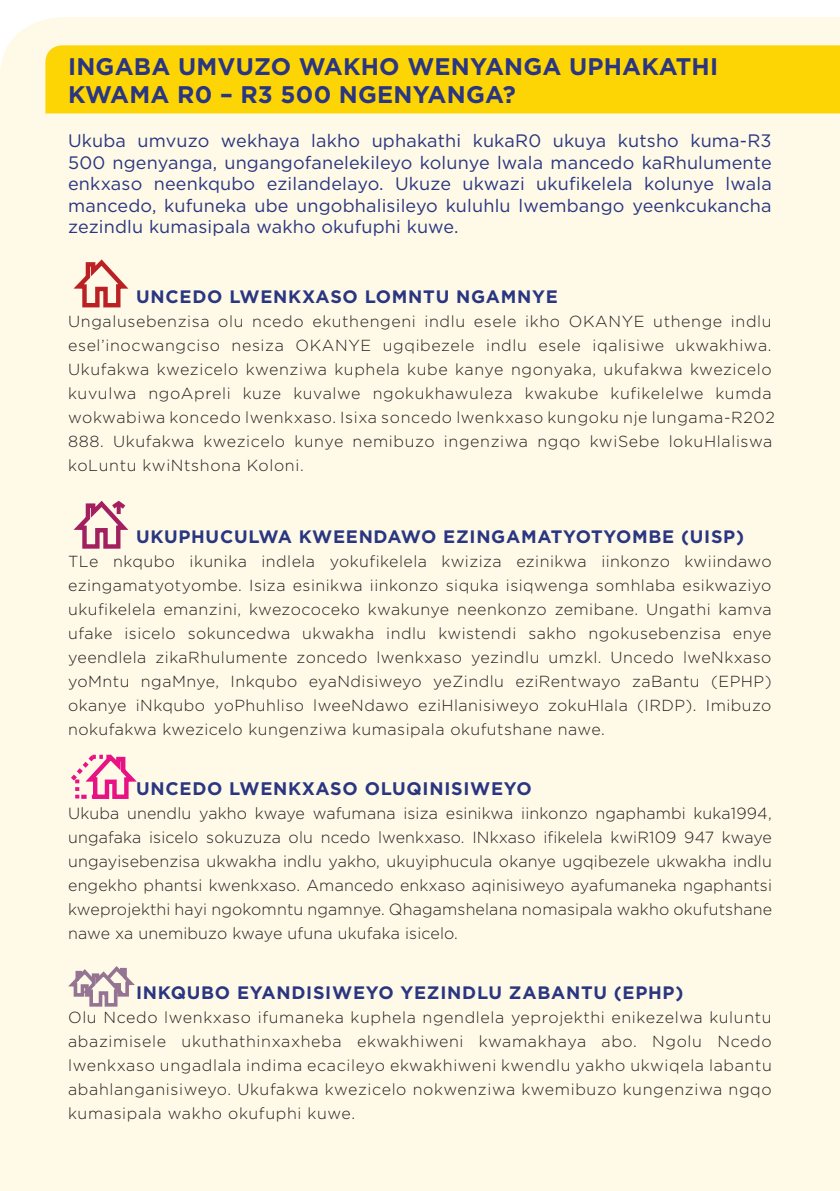
<style>
.page{position:relative;width:840px;height:1191px;background:#fff}
.page>*{position:absolute;margin:0;border:0;box-sizing:border-box;transform-origin:0 0}
.t1{font:700 24px/28.8px "Gotham";letter-spacing:.01em;color:#2a3681}
.t2{font:700 18.2px "Gotham";letter-spacing:.04em;color:#2a3681}
.t3{font:18px/21.6px "Gotham HTF";letter-spacing:.01em;color:#2a3681;text-align:justify}
.t4{font:700 18px "Gotham";letter-spacing:.04em;color:#2a3681}
.t5{font:300 16.2px/24px "Gotham HTF";letter-spacing:.01em;color:#231f20;text-align:justify}
.t6{font:300 16px/24px "Gotham HTF";letter-spacing:.04em;color:#231f20;text-align:justify}
</style>
<div class="page">
<div style="left:0;top:17px;width:839px;height:1174px;background:#fefae7"></div>
<div style="left:45px;top:45px;width:794px;height:68px;background:#fdd504"></div>
<svg style="left:68px;top:256px;width:65px;height:54px;background:#edc3b6"></svg>
<svg style="left:67px;top:751px;width:75px;height:50px;background:#f7bdcd"></svg>
<svg style="left:64px;top:963px;width:75px;height:45px;background:#ddd0cc"></svg>
<svg style="left:68px;top:497px;width:65px;height:54px;background:#e4bec2"></svg>
<h1 class="t1" style="left:68px;top:52px;width:651px">INGABA UMVUZO WAKHO WENYANGA UPHAKATHI<br>KWAMA R0 – R3 500 NGENYANGA?</h1>
<p class="t3" style="left:68px;top:130px;width:704px">Ukuba umvuzo wekhaya lakho uphakathi kukaR0 ukuya kutsho kuma-R3<br>500 ngenyanga, ungangofanelekileyo kolunye lwala mancedo kaRhulumente enkxaso neenkqubo ezilandelayo. Ukuze ukwazi ukufikelela kolunye lwala mancedo, kufuneka ube ungobhalisileyo kuluhlu lwembango yeenkcukancha zezindlu kumasipala wakho okufuphi kuwe.</p>
<p class="t4" style="left:136px;top:285px;width:423px">UNCEDO LWENKXASO LOMNTU NGAMNYE</p>
<p class="t6" style="left:68px;top:309px;width:708px;text-align:left">Ungalusebenzisa olu ncedo ekuthengeni indlu esele ikho OKANYE uthenge indlu esel’inocwangciso nesiza OKANYE ugqibezele indlu esele iqalisiwe ukwakhiwa.<br>Ukufakwa kwezicelo kwenziwa kuphela kube kanye ngonyaka, ukufakwa kwezicelo kuvulwa ngoApreli kuze kuvalwe ngokukhawuleza kwakube kufikelelwe kumda wokwabiwa koncedo lwenkxaso. Isixa soncedo lwenkxaso kungoku nje lungama-R202<br>888. Ukufakwa kwezicelo kunye nemibuzo ingenziwa ngqo kwiSebe lokuHlaliswa koLuntu kwiNtshona Koloni.</p>
<p class="t4" style="left:136px;top:525px;width:609px">UKUPHUCULWA KWEENDAWO EZINGAMATYOTYOMBE (UISP)</p>
<p class="t6" style="left:68px;top:549px;width:704px">TLe nkqubo ikunika indlela yokufikelela kwiziza ezinikwa iinkonzo kwiindawo ezingamatyotyombe. Isiza esinikwa iinkonzo siquka isiqwenga somhlaba esikwaziyo ukufikelela emanzini, kwezococeko kwakunye neenkonzo zemibane. Ungathi kamva ufake isicelo sokuncedwa ukwakha indlu kwistendi sakho ngokusebenzisa enye yeendlela zikaRhulumente zoncedo lwenkxaso yezindlu umzkl. Uncedo lweNkxaso yoMntu ngaMnye, Inkqubo eyaNdisiweyo yeZindlu eziRentwayo zaBantu (EPHP) okanye iNkqubo yoPhuhliso lweeNdawo eziHlanisiweyo zokuHlala (IRDP). Imibuzo nokufakwa kwezicelo kungenziwa kumasipala okufutshane nawe.</p>
<p class="t2" style="left:136px;top:776px;width:397px">UNCEDO LWENKXASO OLUQINISIWEYO</p>
<p class="t5" style="left:68px;top:801px;width:705px">Ukuba unendlu yakho kwaye wafumana isiza esinikwa iinkonzo ngaphambi kuka1994, ungafaka isicelo sokuzuza olu ncedo lwenkxaso. INkxaso ifikelela kwiR109 947 kwaye ungayisebenzisa ukwakha indlu yakho, ukuyiphucula okanye ugqibezele ukwakha indlu engekho phantsi kwenkxaso. Amancedo enkxaso aqinisiweyo ayafumaneka ngaphantsi kweprojekthi hayi ngokomntu ngamnye. Qhagamshelana nomasipala wakho okufutshane nawe xa unemibuzo kwaye ufuna ukufaka isicelo.</p>
<p class="t4" style="left:136px;top:981px;width:548px">INKQUBO EYANDISIWEYO YEZINDLU ZABANTU (EPHP)</p>
<p class="t6" style="left:68px;top:1005px;width:705px">Olu Ncedo lwenkxaso ifumaneka kuphela ngendlela yeprojekthi enikezelwa kuluntu abazimisele ukuthathinxaxheba ekwakhiweni kwamakhaya abo. Ngolu Ncedo lwenkxaso ungadlala indima ecacileyo ekwakhiweni kwendlu yakho ukwiqela labantu abahlanganisiweyo. Ukufakwa kwezicelo nokwenziwa kwemibuzo kungenziwa ngqo kumasipala wakho okufuphi kuwe.</p>
</div>
